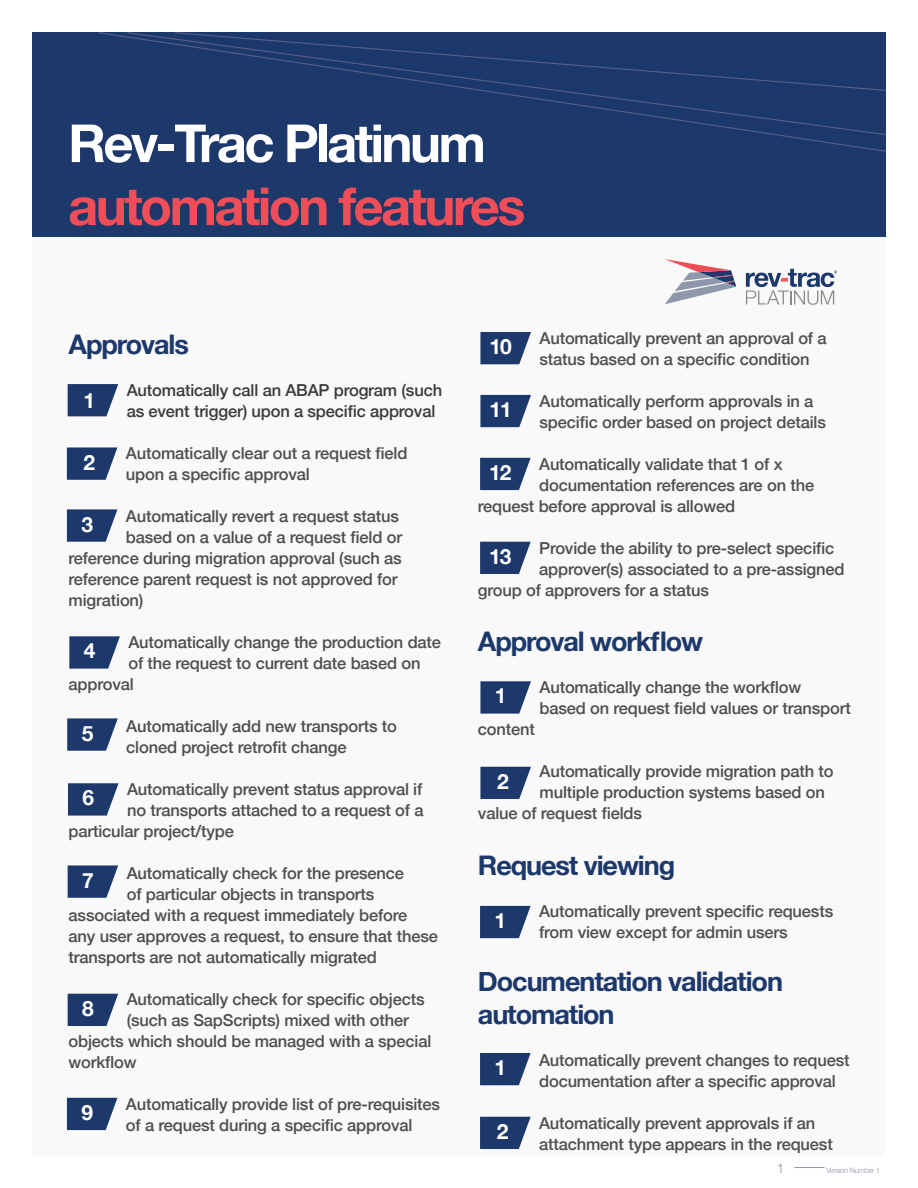
<style>
.page{position:relative;width:918px;height:1188px;background:#fff}
.page>*{position:absolute;margin:0;border:0;box-sizing:border-box;transform-origin:0 0}
.t1{font:700 52.5px "Helvetica Neue";letter-spacing:-.05em;color:#ef4d57}
.t2{font:700 52.5px "Helvetica Neue";letter-spacing:-.05em;color:#fff}
.t3{font:700 27px/32.4px "Helvetica Neue";letter-spacing:-.04em;color:#1d386b}
.t4{font:700 21px "Helvetica Neue";letter-spacing:-.04em;color:#fff}
.t5{font:500 16.5px/21px "Helvetica Neue";letter-spacing:-.01em;color:#504d4d}
.t6{font:500 16.5px/21px "Helvetica Neue";letter-spacing:-.01em;color:#3b3b3b}
.t7{font:300 13.5px "Helvetica Neue";color:#8f98aa}
.t8{font:300 7.5px "Helvetica Neue";letter-spacing:-.04em;color:#8f98aa}
</style>
<div class="page">
<svg style="left:795px;top:1167px;width:29px;height:1px"></svg>
<div style="left:33px;top:70px;width:853px;height:1086px;background:#f9f9f9"></div>
<div style="left:32px;top:32px;width:854px;height:205px;background:#1d386b"></div>
<svg style="left:99px;top:32px;width:787px;height:120px"></svg>
<svg style="left:746px;top:269px;width:91px;height:36px"></svg>
<svg style="left:665px;top:259px;width:71px;height:45px"></svg>
<svg style="left:68px;top:384px;width:50px;height:32px;background:#364e7b"></svg>
<svg style="left:67px;top:447px;width:50px;height:33px;background:#39507d"></svg>
<svg style="left:67px;top:509px;width:50px;height:33px;background:#39507d"></svg>
<svg style="left:69px;top:636px;width:51px;height:33px;background:#3c537f"></svg>
<svg style="left:68px;top:783px;width:51px;height:33px;background:#3c537f"></svg>
<svg style="left:68px;top:865px;width:50px;height:33px;background:#3a517d"></svg>
<svg style="left:68px;top:994px;width:50px;height:32px;background:#364e7b"></svg>
<svg style="left:67px;top:1098px;width:50px;height:32px;background:#344d7a"></svg>
<svg style="left:480px;top:332px;width:51px;height:32px;background:#384f7c"></svg>
<svg style="left:480px;top:395px;width:51px;height:32px;background:#384f7c"></svg>
<svg style="left:480px;top:458px;width:51px;height:32px;background:#384f7c"></svg>
<svg style="left:480px;top:542px;width:51px;height:32px;background:#38507c"></svg>
<svg style="left:480px;top:681px;width:51px;height:33px;background:#3c537f"></svg>
<svg style="left:480px;top:767px;width:51px;height:32px;background:#38507c"></svg>
<svg style="left:480px;top:906px;width:51px;height:32px;background:#384f7c"></svg>
<svg style="left:67px;top:718px;width:51px;height:33px;background:#3c537f"></svg>
<svg style="left:480px;top:1053px;width:51px;height:32px;background:#374f7c"></svg>
<svg style="left:480px;top:1117px;width:51px;height:32px;background:#38507c"></svg>
<h1 class="t2" style="left:68px;top:124px;width:419px">Rev-Trac Platinum</h1>
<h1 class="t1" style="left:68px;top:187px;width:459px">automation features</h1>
<h2 class="t3" style="left:69px;top:331px;width:122px">Approvals</h2>
<p class="t6" style="left:127px;top:381px;width:317px">Automatically call an ABAP program (such as event trigger) upon a specific approval</p>
<p class="t5" style="left:126px;top:441px;width:283px">Automatically clear out a request field upon a specific approval</p>
<p class="t5" style="left:126px;top:507px;width:275px">Automatically revert a request status</p>
<p class="t5" style="left:126px;top:525px;width:278px">based on a value of a request field or</p>
<p class="t5" style="left:69px;top:546px;width:335px">reference during migration approval (such as</p>
<p class="t5" style="left:69px;top:567px;width:330px">reference parent request is not approved for</p>
<p class="t5" style="left:69px;top:591px;width:76px">migration)</p>
<p class="t5" style="left:128px;top:630px;width:314px">Automatically change the production date</p>
<p class="t5" style="left:128px;top:651px;width:294px">of the request to current date based on</p>
<p class="t5" style="left:69px;top:675px;width:67px">approval</p>
<p class="t5" style="left:126px;top:714px;width:272px">Automatically add new transports to cloned project retrofit change</p>
<p class="t5" style="left:127px;top:777px;width:297px">Automatically prevent status approval if</p>
<p class="t5" style="left:127px;top:798px;width:298px">no transports attached to a request of a</p>
<p class="t5" style="left:69px;top:819px;width:167px">particular project/type</p>
<p class="t5" style="left:127px;top:861px;width:279px">Automatically check for the presence</p>
<p class="t5" style="left:127px;top:882px;width:249px">of particular objects in transports</p>
<p class="t5" style="left:69px;top:903px;width:340px">associated with a request immediately before</p>
<p class="t5" style="left:69px;top:927px;width:371px">any user approves a request, to ensure that these</p>
<p class="t5" style="left:69px;top:945px;width:310px">transports are not automatically migrated</p>
<p class="t5" style="left:127px;top:987px;width:299px">Automatically check for specific objects</p>
<p class="t5" style="left:127px;top:1008px;width:284px">(such as SapScripts) mixed with other</p>
<p class="t5" style="left:69px;top:1029px;width:364px">objects which should be managed with a special</p>
<p class="t5" style="left:69px;top:1050px;width:70px">workflow</p>
<p class="t5" style="left:126px;top:1092px;width:316px">Automatically provide list of pre-requisites of a request during a specific approval</p>
<p class="t4" style="left:84px;top:393px;width:13px">1</p>
<p class="t4" style="left:83px;top:454px;width:13px">2</p>
<p class="t4" style="left:81px;top:516px;width:13px">3</p>
<p class="t4" style="left:84px;top:643px;width:13px">4</p>
<p class="t4" style="left:82px;top:725px;width:13px">5</p>
<p class="t4" style="left:82px;top:790px;width:13px">6</p>
<p class="t4" style="left:82px;top:872px;width:13px">7</p>
<p class="t4" style="left:82px;top:1000px;width:13px">8</p>
<p class="t4" style="left:81px;top:1105px;width:13px">9</p>
<p class="t5" style="left:540px;top:326px;width:289px">Automatically prevent an approval of a status based on a specific condition</p>
<p class="t5" style="left:540px;top:389px;width:288px">Automatically perform approvals in a specific order based on project details</p>
<p class="t5" style="left:539px;top:452px;width:245px">Automatically validate that 1 of x</p>
<p class="t5" style="left:539px;top:473px;width:277px">documentation references are on the</p>
<p class="t5" style="left:478px;top:494px;width:259px">request before approval is allowed</p>
<p class="t5" style="left:539px;top:536px;width:297px">Provide the ability to pre-select specific</p>
<p class="t5" style="left:539px;top:557px;width:307px">approver(s) associated to a pre-assigned</p>
<p class="t5" style="left:478px;top:578px;width:233px">group of approvers for a status</p>
<h2 class="t3" style="left:478px;top:626px;width:227px">Approval workflow</h2>
<p class="t5" style="left:540px;top:676px;width:313px">Automatically change the workflow based on request field values or transport</p>
<p class="t5" style="left:478px;top:721px;width:59px">content</p>
<p class="t5" style="left:540px;top:760px;width:296px">Automatically provide migration path to</p>
<p class="t5" style="left:540px;top:781px;width:287px">multiple production systems based on</p>
<p class="t5" style="left:478px;top:802px;width:166px">value of request fields</p>
<h2 class="t3" style="left:478px;top:851px;width:199px">Request viewing</h2>
<p class="t5" style="left:539px;top:899px;width:296px">Automatically prevent specific requests from view except for admin users</p>
<h2 class="t3" style="left:478px;top:968px;width:307px">Documentation validation automation</h2>
<p class="t5" style="left:539px;top:1051px;width:312px">Automatically prevent changes to request documentation after a specific approval</p>
<p class="t5" style="left:539px;top:1111px;width:295px">Automatically prevent approvals if an attachment type appears in the request</p>
<p class="t4" style="left:489px;top:339px;width:24px">10</p>
<p class="t4" style="left:489px;top:402px;width:24px">11</p>
<p class="t4" style="left:489px;top:465px;width:24px">12</p>
<p class="t4" style="left:489px;top:548px;width:24px">13</p>
<p class="t4" style="left:495px;top:688px;width:13px">1</p>
<p class="t4" style="left:497px;top:774px;width:13px">2</p>
<p class="t4" style="left:494px;top:913px;width:13px">1</p>
<p class="t4" style="left:494px;top:1060px;width:13px">1</p>
<p class="t4" style="left:497px;top:1123px;width:13px">2</p>
<p class="t7" style="left:777px;top:1161px;width:9px">1</p>
<p class="t8" style="left:827px;top:1166px;width:55px">Version Number 1</p>
</div>
